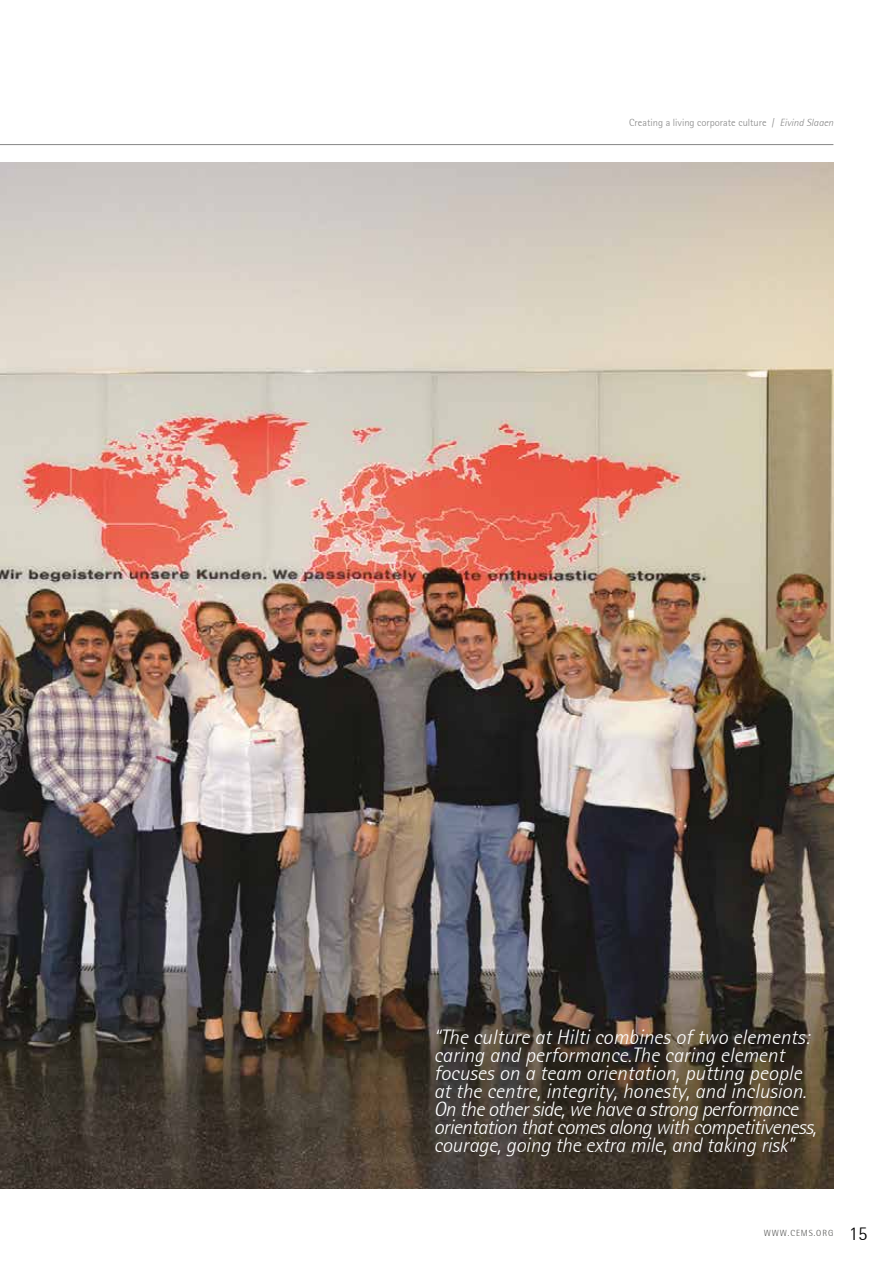
<style>
.page{position:relative;width:893px;height:1263px;background:#fff}
.page>*{position:absolute;margin:0;border:0;box-sizing:border-box;transform-origin:0 0}
.t1{font:italic 300 21px/18px "Rotis Semi Sans";color:#fff}
.t2{font:300 10.5px "Rotis Semi Sans";color:#878787}
.t3{font:300 9px "Rotis Semi Sans";letter-spacing:.1em;color:#575756}
.s1{font-style:italic}
.s2{font-size:19.5px;color:#000}
</style>
<div class="page">
<hr style="left:0;top:144px;width:833px;height:1px;background:#878787">
<img style="left:0;top:162px;width:833px;height:1026px">
<p class="t2" style="left:629px;top:116px;width:206px">Creating a living corporate culture / <span class="s1">Eivind Slaaen</span></p>
<p class="t1" style="left:434px;top:1028px;width:384px">“The culture at Hilti combines of two elements: caring and performance.The caring element focuses on a team orientation, putting people at the centre, integrity, honesty, and inclusion.<br>On the other side, we have a strong performance orientation that comes along with competitiveness, courage, going the extra mile, and taking risk”</p>
<p class="t3" style="left:764px;top:1228px;width:105px">WWW.CEMS.ORG <span class="s2">15</span></p>
</div>
